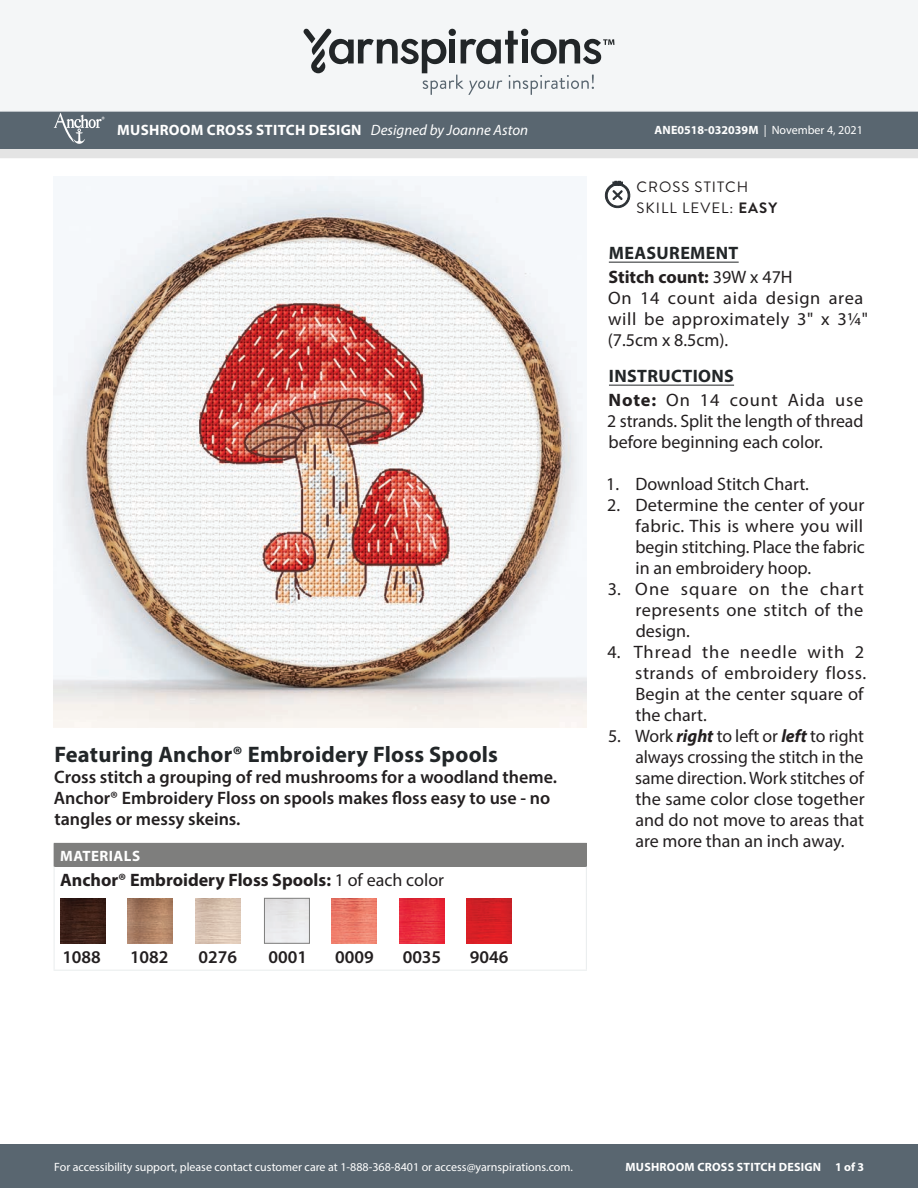
<style>
.page{position:relative;width:918px;height:1188px;background:#fff}
.page>*{position:absolute;margin:0;border:0;box-sizing:border-box;transform-origin:0 0}
.Featuring{font:700 22.5px "Myriad Pro";letter-spacing:.01em;color:#222628}
.Body_-__With_auto_st{font:18px/21px "Myriad Pro";color:#231f20;text-align:justify}
.Romance_Copy{font:600 18px/21px "Myriad Pro";color:#231f20}
.Body_-__With_auto_st-2{font:18px/21px "Myriad Pro";letter-spacing:.025em;color:#231f20}
.Body_-__With_auto_st-3{font:18px/21px "Myriad Pro";letter-spacing:.03em;color:#231f20}
.Materials_-_Brand{font:700 18px "Myriad Pro";color:#231f20}
.Diagram___Schematic{font:600 18px "Myriad Pro";color:#231f20}
.Body_-_HEADERS_-_Und{font:700 18px "Myriad Pro";letter-spacing:.02em;color:#222628}
.Body_-__With_auto_st-4{font:700 18px "Myriad Pro";color:#231f20}
.Materials_-__Header{font:700 15px "Myriad Pro";letter-spacing:.02em;color:#fff}
.Type_of_pattern___Sk{font:15px "Brandon Grotesque";letter-spacing:.07em;color:#231f20}
.t1{font:12px "Myriad Pro";color:#fff}
.t2{font:700 12px "Myriad Pro";color:#fff}
.t3{font:700 12px "Myriad Pro";letter-spacing:.02em;color:#fff}
.t4{font:500 6px "Avenir Next LT Pro";color:#fff}
.s1{font-weight:400;font-style:italic}
.s2{font-weight:400}
.s3{font-weight:700}
.s4{font-weight:700;font-style:italic}
</style>
<div class="page">
<div style="left:0;top:1145px;width:918px;height:43px;background:#596670"></div>
<div style="left:0;top:148px;width:918px;height:10px;background:#e4e4e4"></div>
<div style="left:0;top:111px;width:918px;height:38px;background:#596670"></div>
<div style="left:0;top:0;width:918px;height:112px;background:#f4f6f7;border:2px solid #f4f6f7"></div>
<svg style="left:303px;top:29px;width:311px;height:66px"></svg>
<svg style="left:54px;top:113px;width:48px;height:31px"></svg>
<hr style="left:609px;top:262px;width:130px;height:1px;background:#222628">
<hr style="left:609px;top:385px;width:125px;height:1px;background:#222628">
<div style="left:54px;top:843px;width:532px;height:24px;background:#7e7e7d"></div>
<hr style="left:317px;top:843px;width:270px;height:1px;background:#7e7e7d">
<svg style="left:54px;top:866px;width:1px;height:26px"></svg>
<svg style="left:586px;top:844px;width:1px;height:48px"></svg>
<hr style="left:54px;top:892px;width:1px;height:78px;background:#ebeeef">
<hr style="left:586px;top:892px;width:1px;height:78px;background:#ebeeef">
<hr style="left:54px;top:970px;width:263px;height:1px;background:#ebeeef">
<hr style="left:317px;top:970px;width:270px;height:1px;background:#ebeeef">
<img style="left:60px;top:898px;width:45px;height:45px">
<img style="left:128px;top:898px;width:45px;height:45px">
<img style="left:195px;top:898px;width:45px;height:45px">
<div style="left:264px;top:898px;width:46px;height:46px;border:1px solid #7e7e7d"></div>
<img style="left:332px;top:898px;width:45px;height:45px">
<img style="left:399px;top:898px;width:45px;height:45px">
<img style="left:467px;top:898px;width:45px;height:45px">
<svg style="left:604px;top:181px;width:27px;height:27px"></svg>
<img style="left:53px;top:176px;width:533px;height:551px">
<p class="t4" style="left:101px;top:116px;width:5px">®</p>
<p class="Materials_-__Header" style="left:117px;top:120px;width:413px">MUSHROOM CROSS STITCH DESIGN <span class="s1">Designed by Joanne Aston</span></p>
<p class="t2" style="left:654px;top:123px;width:210px">ANE0518-032039M <span class="s2">| November 4, 2021</span></p>
<p class="Type_of_pattern___Sk" style="left:636px;top:177px;width:113px">CROSS STITCH</p>
<p class="Type_of_pattern___Sk" style="left:637px;top:197px;width:142px">SKILL LEVEL: <span class="s3">EASY</span></p>
<p class="Featuring" style="left:54px;top:740px;width:445px">Featuring Anchor® Embroidery Floss Spools</p>
<p class="Romance_Copy" style="left:54px;top:766px;width:505px">Cross stitch a grouping of red mushrooms for a woodland theme.<br>Anchor® Embroidery Floss on spools makes floss easy to use - no tangles or messy skeins.</p>
<p class="Materials_-__Header" style="left:60px;top:846px;width:81px">MATERIALS</p>
<p class="Materials_-_Brand" style="left:60px;top:868px;width:386px">Anchor® Embroidery Floss Spools: <span class="s2">1 of each color</span></p>
<p class="Diagram___Schematic" style="left:62px;top:945px;width:40px">1088</p>
<p class="Diagram___Schematic" style="left:130px;top:945px;width:40px">1082</p>
<p class="Diagram___Schematic" style="left:199px;top:945px;width:40px">0276</p>
<p class="Diagram___Schematic" style="left:268px;top:945px;width:40px">0001</p>
<p class="Diagram___Schematic" style="left:335px;top:945px;width:40px">0009</p>
<p class="Diagram___Schematic" style="left:403px;top:945px;width:40px">0035</p>
<p class="Diagram___Schematic" style="left:470px;top:945px;width:40px">9046</p>
<p class="Body_-_HEADERS_-_Und" style="left:609px;top:241px;width:131px">MEASUREMENT</p>
<p class="Body_-__With_auto_st-4" style="left:608px;top:265px;width:186px">Stitch count: <span class="s2">39W x 47H</span></p>
<p class="Body_-__With_auto_st-3" style="left:608px;top:287px;width:262px">On 14 count aida design area will be approximately 3" x 31/4" (7.5cm x 8.5cm).</p>
<p class="Body_-_HEADERS_-_Und" style="left:609px;top:364px;width:126px">INSTRUCTIONS</p>
<p class="Body_-__With_auto_st" style="left:607px;top:389px;width:258px"><span class="s3">Note:</span> On 14 count Aida use 2 strands. Split the length of thread before beginning each color.</p>
<p class="Body_-__With_auto_st" style="left:606px;top:473px;width:204px">1. Download Stitch Chart.</p>
<p class="Body_-__With_auto_st" style="left:635px;top:494px;width:231px;text-indent:-28px">2. Determine the center of your fabric. This is where you will begin stitching. Place the fabric in an embroidery hoop.</p>
<p class="Body_-__With_auto_st" style="left:636px;top:578px;width:230px;text-indent:-28px">3. One square on the chart represents one stitch of the design.</p>
<p class="Body_-__With_auto_st-2" style="left:635px;top:641px;width:232px;text-indent:-28px">4. Thread the needle with 2 strands of embroidery floss.<br>Begin at the center square of the chart.</p>
<p class="Body_-__With_auto_st" style="left:635px;top:725px;width:231px;text-indent:-27px">5. Work <span class="s4">right</span> to left or <span class="s4">left</span> to right always crossing the stitch in the same direction. Work stitches of the same color close together and do not move to areas that are more than an inch away.</p>
<p class="t1" style="left:54px;top:1159px;width:520px">For accessibility support, please contact customer care at 1-888-368-8401 or access@yarnspirations.com.</p>
<p class="t3" style="left:626px;top:1159px;width:240px">MUSHROOM CROSS STITCH DESIGN 1 of 3</p>
</div>
